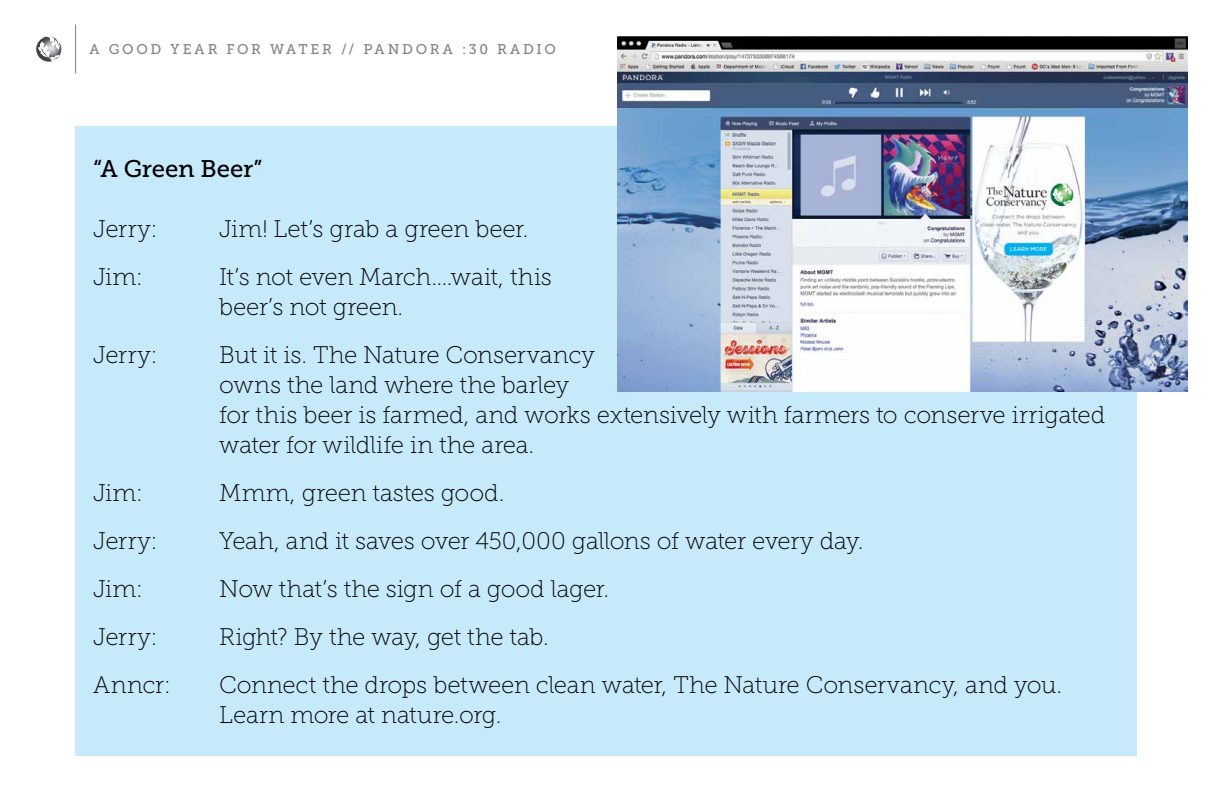
<style>
.page{position:relative;width:1224px;height:792px;background:#fff}
.page>*{position:absolute;margin:0;border:0;box-sizing:border-box;transform-origin:0 0}
.t1{font:24px/30px "Museo Slab 100";letter-spacing:-.01em;color:#000}
.t2{font:24px "Museo Slab 500";letter-spacing:-.01em;color:#000}
.t3{font:14px "Museo Slab 500";letter-spacing:.195em;color:#808285}
</style>
<div class="page">
<svg style="left:36px;top:37px;width:25px;height:25px"></svg>
<hr style="left:75px;top:24px;width:1px;height:49px;background:#808285">
<div style="left:75px;top:127px;width:1062px;height:629px;background:#c7eafb"></div>
<img style="left:617px;top:36px;width:571px;height:355px">
<p class="t3" style="left:90px;top:42px;width:468px">A GOOD YEAR FOR WATER // PANDORA :30 RADIO</p>
<p class="t2" style="left:93px;top:156px;width:171px">“A Green Beer”</p>
<p class="t1" style="left:93px;top:214px;width:66px">Jerry:</p>
<p class="t1" style="left:219px;top:214px;width:311px">Jim! Let’s grab a green beer.</p>
<p class="t1" style="left:93px;top:262px;width:51px">Jim:</p>
<p class="t1" style="left:219px;top:262px;width:334px">It’s not even March….wait, this beer’s not green.</p>
<p class="t1" style="left:93px;top:340px;width:66px">Jerry:</p>
<p class="t1" style="left:219px;top:340px;width:887px">But it is. The Nature Conservancy<br>owns the land where the barley<br>for this beer is farmed, and works extensively with farmers to conserve irrigated water for wildlife in the area.</p>
<p class="t1" style="left:93px;top:478px;width:51px">Jim:</p>
<p class="t1" style="left:219px;top:478px;width:287px">Mmm, green tastes good.</p>
<p class="t1" style="left:93px;top:526px;width:66px">Jerry:</p>
<p class="t1" style="left:219px;top:526px;width:646px">Yeah, and it saves over 450,000 gallons of water every day.</p>
<p class="t1" style="left:93px;top:574px;width:51px">Jim:</p>
<p class="t1" style="left:219px;top:574px;width:392px">Now that’s the sign of a good lager.</p>
<p class="t1" style="left:93px;top:622px;width:66px">Jerry:</p>
<p class="t1" style="left:219px;top:622px;width:331px">Right? By the way, get the tab.</p>
<p class="t1" style="left:93px;top:670px;width:79px">Anncr:</p>
<p class="t1" style="left:219px;top:670px;width:845px">Connect the drops between clean water, The Nature Conservancy, and you.<br>Learn more at nature.org.</p>
</div>
